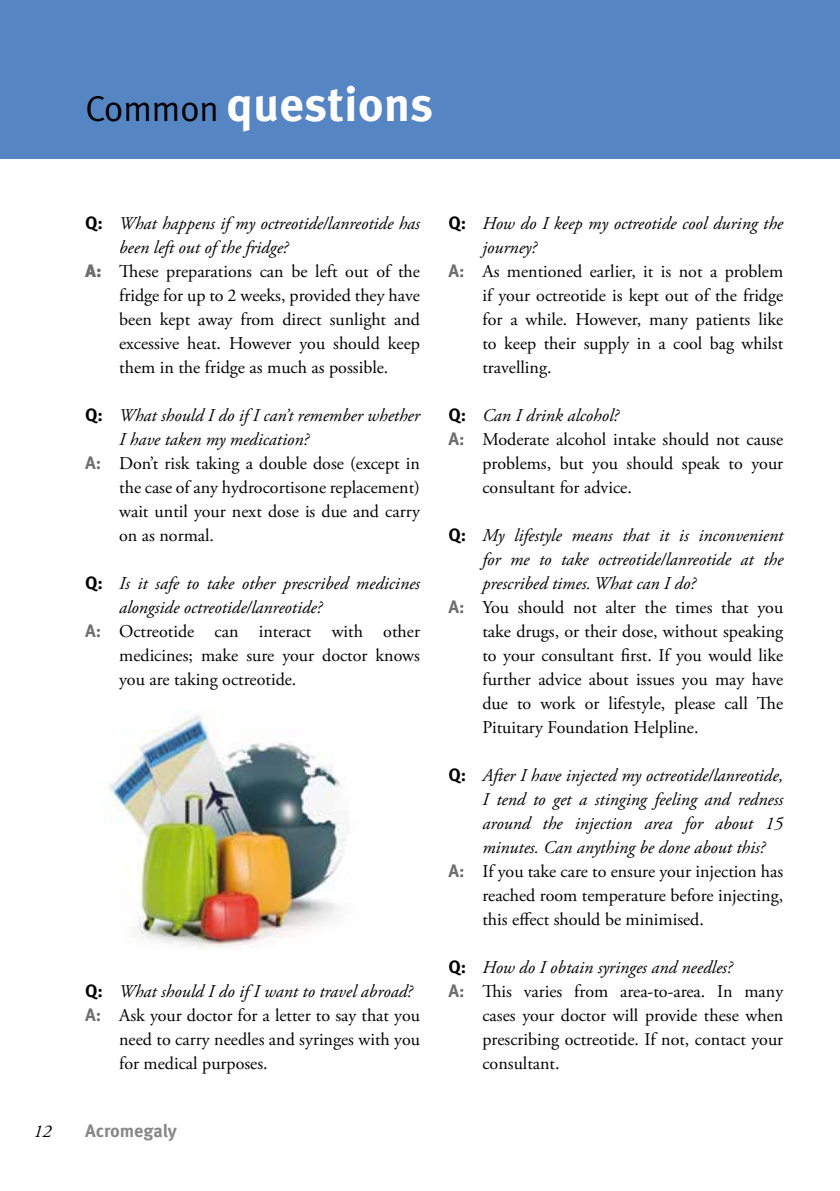
<style>
.page{position:relative;width:840px;height:1191px;background:#fff}
.page>*{position:absolute;margin:0;border:0;box-sizing:border-box;transform-origin:0 0}
.t1{font:700 48px "Meta Pro";color:#fff}
.t2{font:18px "Adobe Garamond Pro";color:#000}
.t3{font:italic 18px "Adobe Garamond Pro";color:#000}
.t4{font:700 18px "Meta Pro";letter-spacing:-.005em;color:#878787}
.s1{font-weight:400;font-size:36px;color:#000}
.s2{font-family:"Meta Pro";font-weight:700;font-style:normal}
.s3{font-family:"Meta Pro";font-weight:900;color:#706f6f}
.s4{font-family:"Meta Pro";font-weight:700;color:#706f6f}
</style>
<div class="page">
<div style="left:0;top:0;width:839px;height:159px;background:#5685c4"></div>
<img style="left:103px;top:714px;width:245px;height:235px">
<h1 class="t1" style="left:85px;top:74px;width:350px"><span class="s1">Common</span> questions</h1>
<p class="t3" style="left:85px;top:213px;width:336px"><span class="s2">Q:</span> What happens if my octreotide/lanreotide has</p>
<p class="t3" style="left:119px;top:237px;width:170px">been left out of the fridge?</p>
<p class="t2" style="left:85px;top:261px;width:336px"><span class="s3">A:</span> These preparations can be left out of the</p>
<p class="t2" style="left:119px;top:285px;width:302px">fridge for up to 2 weeks, provided they have</p>
<p class="t2" style="left:119px;top:309px;width:302px">been kept away from direct sunlight and</p>
<p class="t2" style="left:119px;top:333px;width:302px">excessive heat. However you should keep</p>
<p class="t2" style="left:119px;top:356px;width:270px">them in the fridge as much as possible.</p>
<p class="t3" style="left:85px;top:405px;width:336px"><span class="s2">Q:</span> What should I do if I can’t remember whether</p>
<p class="t3" style="left:119px;top:428px;width:191px">I have taken my medication?</p>
<p class="t2" style="left:85px;top:452px;width:336px"><span class="s4">A:</span> Don’t risk taking a double dose (except in</p>
<p class="t2" style="left:119px;top:476px;width:302px">the case of any hydrocortisone replacement)</p>
<p class="t2" style="left:119px;top:500px;width:302px">wait until your next dose is due and carry</p>
<p class="t2" style="left:119px;top:524px;width:96px">on as normal.</p>
<p class="t3" style="left:85px;top:572px;width:336px"><span class="s2">Q:</span> Is it safe to take other prescribed medicines</p>
<p class="t3" style="left:119px;top:596px;width:204px">alongside octreotide/lanreotide?</p>
<p class="t2" style="left:85px;top:620px;width:336px"><span class="s4">A:</span> Octreotide can interact with other</p>
<p class="t2" style="left:119px;top:644px;width:302px">medicines; make sure your doctor knows</p>
<p class="t2" style="left:119px;top:668px;width:179px">you are taking octreotide.</p>
<p class="t3" style="left:85px;top:980px;width:329px"><span class="s2">Q:</span> What should I do if I want to travel abroad?</p>
<p class="t2" style="left:85px;top:1004px;width:336px"><span class="s4">A:</span> Ask your doctor for a letter to say that you</p>
<p class="t2" style="left:119px;top:1028px;width:302px">need to carry needles and syringes with you</p>
<p class="t2" style="left:119px;top:1052px;width:150px">for medical purposes.</p>
<p class="t3" style="left:34px;top:1120px;width:19px">12</p>
<p class="t4" style="left:85px;top:1118px;width:93px">Acromegaly</p>
<p class="t3" style="left:448px;top:212px;width:336px"><span class="s2">Q:</span> How do I keep my octreotide cool during the</p>
<p class="t3" style="left:482px;top:236px;width:56px">journey?</p>
<p class="t2" style="left:448px;top:260px;width:336px"><span class="s4">A:</span> As mentioned earlier, it is not a problem</p>
<p class="t2" style="left:482px;top:284px;width:302px">if your octreotide is kept out of the fridge</p>
<p class="t2" style="left:482px;top:308px;width:302px">for a while. However, many patients like</p>
<p class="t2" style="left:482px;top:332px;width:302px">to keep their supply in a cool bag whilst</p>
<p class="t2" style="left:482px;top:356px;width:71px">travelling.</p>
<p class="t3" style="left:448px;top:404px;width:172px"><span class="s2">Q:</span> Can I drink alcohol?</p>
<p class="t2" style="left:448px;top:428px;width:336px"><span class="s4">A:</span> Moderate alcohol intake should not cause</p>
<p class="t2" style="left:482px;top:452px;width:302px">problems, but you should speak to your</p>
<p class="t2" style="left:482px;top:476px;width:151px">consultant for advice.</p>
<p class="t3" style="left:448px;top:524px;width:336px"><span class="s2">Q:</span> My lifestyle means that it is inconvenient</p>
<p class="t3" style="left:482px;top:548px;width:302px">for me to take octreotide/lanreotide at the</p>
<p class="t3" style="left:482px;top:572px;width:215px">prescribed times. What can I do?</p>
<p class="t2" style="left:448px;top:596px;width:336px"><span class="s4">A:</span> You should not alter the times that you</p>
<p class="t2" style="left:482px;top:620px;width:302px">take drugs, or their dose, without speaking</p>
<p class="t2" style="left:482px;top:644px;width:302px">to your consultant first. If you would like</p>
<p class="t2" style="left:482px;top:668px;width:302px">further advice about issues you may have</p>
<p class="t2" style="left:482px;top:692px;width:302px">due to work or lifestyle, please call The</p>
<p class="t2" style="left:482px;top:716px;width:217px">Pituitary Foundation Helpline.</p>
<p class="t3" style="left:448px;top:764px;width:336px"><span class="s2">Q:</span> After I have injected my octreotide/lanreotide,</p>
<p class="t3" style="left:482px;top:788px;width:302px">I tend to get a stinging feeling and redness</p>
<p class="t3" style="left:482px;top:812px;width:302px">around the injection area for about 15</p>
<p class="t3" style="left:482px;top:836px;width:284px">minutes. Can anything be done about this?</p>
<p class="t2" style="left:448px;top:860px;width:336px"><span class="s4">A:</span> If you take care to ensure your injection has</p>
<p class="t2" style="left:482px;top:884px;width:302px">reached room temperature before injecting,</p>
<p class="t2" style="left:482px;top:908px;width:223px">this effect should be minimised.</p>
<p class="t3" style="left:448px;top:956px;width:285px"><span class="s2">Q:</span> How do I obtain syringes and needles?</p>
<p class="t2" style="left:448px;top:980px;width:336px"><span class="s4">A:</span> This varies from area-to-area. In many</p>
<p class="t2" style="left:482px;top:1004px;width:302px">cases your doctor will provide these when</p>
<p class="t2" style="left:482px;top:1028px;width:302px">prescribing octreotide. If not, contact your</p>
<p class="t2" style="left:482px;top:1052px;width:79px">consultant.</p>
</div>
